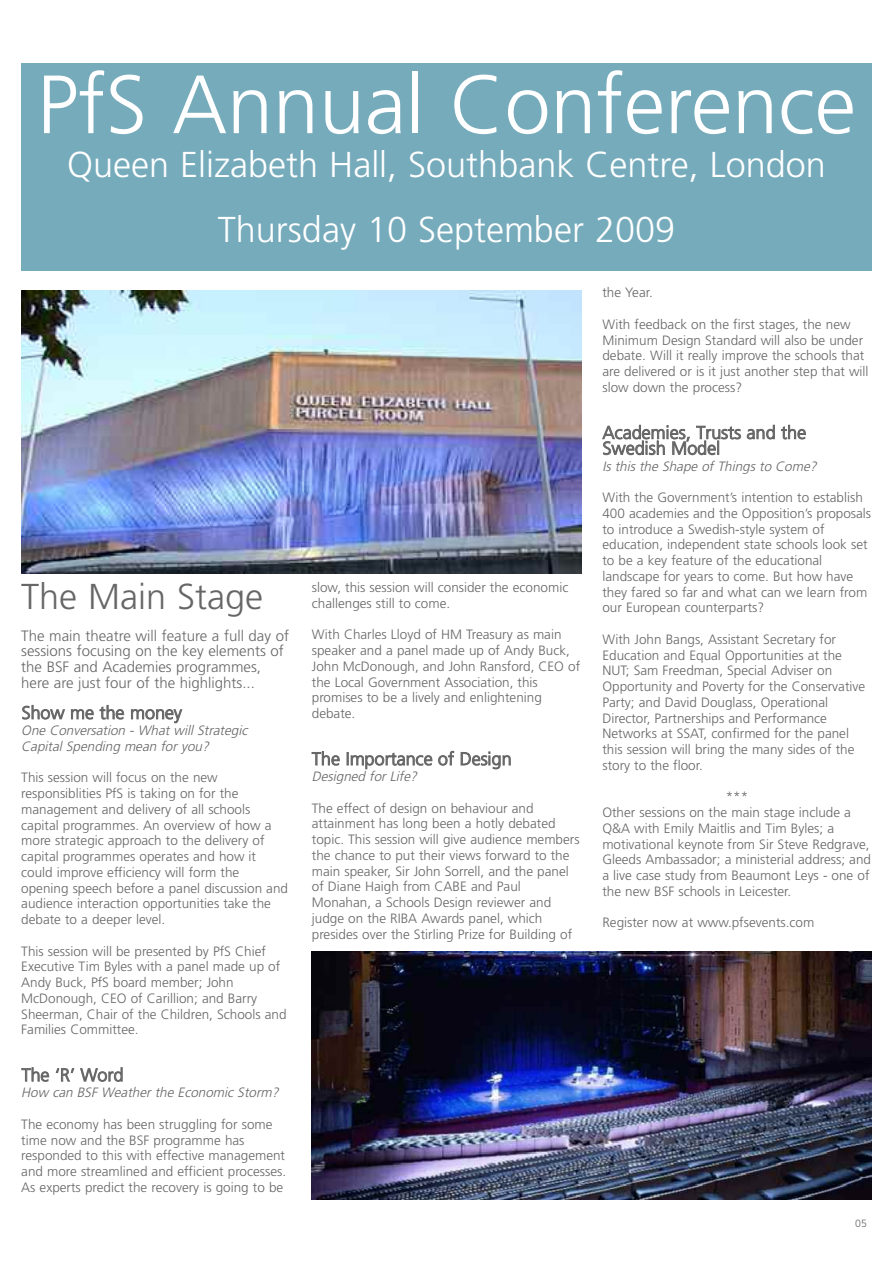
<style>
.page{position:relative;width:893px;height:1263px;background:#fff}
.page>*{position:absolute;margin:0;border:0;box-sizing:border-box;transform-origin:0 0}
.t1{font:300 82.5px "Frutiger LT Com";color:#fff}
.t2{font:300 36px/64.9px "Frutiger LT Com";color:#fff;text-align:center}
.t3{font:300 36px "Frutiger LT Com";color:#666}
.t4{font:300 18px/15.8px "Frutiger LT Com";color:#666}
.t5{font:300 15px/15.8px "Frutiger LT Com";color:#666}
.t6{font:300 13.5px/15.8px "Frutiger LT Com";color:#666}
.t7{font:italic 300 13.5px/15.8px "Frutiger LT Com";color:#666}
.t8{font:300 10.5px "Frutiger LT Com";color:#666}
</style>
<div class="page">
<div style="left:21px;top:64px;width:851px;height:207px;background:#76abbc"></div>
<img style="left:21px;top:291px;width:560px;height:282px">
<img style="left:312px;top:951px;width:560px;height:248px">
<h1 class="t1" style="left:37px;top:57px;width:821px">PfS Annual Conference</h1>
<h2 class="t2" style="left:67px;top:132px;width:760px">Queen Elizabeth Hall, Southbank Centre, London<br>Thursday 10 September 2009</h2>
<h2 class="t3" style="left:21px;top:576px;width:244px">The Main Stage</h2>
<p class="t5" style="left:21px;top:628px;width:269px">The main theatre will feature a full day of sessions focusing on the key elements of the BSF and Academies programmes, here are just four of the highlights...</p>
<h3 class="t4" style="left:22px;top:705px;width:162px">Show me the money</h3>
<p class="t7" style="left:21px;top:723px;width:231px">One Conversation - What will Strategic<br>Capital Spending mean for you?</p>
<p class="t6" style="left:21px;top:770px;width:268px">This session will focus on the new responsiblities PfS is taking on for the management and delivery of all schools capital programmes. An overview of how a more strategic approach to the delivery of capital programmes operates and how it could improve efficiency will form the opening speech before a panel discussion and audience interaction opportunities take the debate to a deeper level.</p>
<p class="t6" style="left:21px;top:943px;width:267px">This session will be presented by PfS Chief Executive Tim Byles with a panel made up of Andy Buck, PfS board member; John McDonough, CEO of Carillion; and Barry Sheerman, Chair of the Children, Schools and Families Committee.</p>
<h3 class="t4" style="left:22px;top:1067px;width:103px">The ‘R’ Word</h3>
<p class="t7" style="left:21px;top:1085px;width:262px">How can BSF Weather the Economic Storm?</p>
<p class="t6" style="left:21px;top:1116px;width:266px">The economy has been struggling for some time now and the BSF programme has responded to this with effective management and more streamlined and efficient processes.<br>As experts predict the recovery is going to be</p>
<p class="t6" style="left:312px;top:580px;width:258px">slow, this session will consider the economic challenges still to come.</p>
<p class="t6" style="left:312px;top:627px;width:270px">With Charles Lloyd of HM Treasury as main speaker and a panel made up of Andy Buck, John McDonough, and John Ransford, CEO of the Local Government Association, this promises to be a lively and enlightening debate.</p>
<h3 class="t4" style="left:312px;top:751px;width:201px">The Importance of Design</h3>
<p class="t7" style="left:312px;top:769px;width:110px">Designed for Life?</p>
<p class="t6" style="left:312px;top:800px;width:269px">The effect of design on behaviour and attainment has long been a hotly debated topic. This session will give audience members the chance to put their views forward to the main speaker, Sir John Sorrell, and the panel of Diane Haigh from CABE and Paul Monahan, a Schools Design reviewer and judge on the RIBA Awards panel, which presides over the Stirling Prize for Building of</p>
<p class="t6" style="left:602px;top:285px;width:52px">the Year.</p>
<p class="t6" style="left:602px;top:316px;width:268px">With feedback on the first stages, the new Minimum Design Standard will also be under debate. Will it really improve the schools that are delivered or is it just another step that will slow down the process?</p>
<h3 class="t4" style="left:603px;top:425px;width:205px">Academies, Trusts and the<br>Swedish Model</h3>
<p class="t7" style="left:602px;top:458px;width:219px">Is this the Shape of Things to Come?</p>
<p class="t6" style="left:602px;top:490px;width:270px">With the Government’s intention to establish 400 academies and the Opposition’s proposals to introduce a Swedish-style system of education, independent state schools look set to be a key feature of the educational landscape for years to come. But how have they fared so far and what can we learn from our European counterparts?</p>
<p class="t6" style="left:602px;top:631px;width:264px">With John Bangs, Assistant Secretary for Education and Equal Opportunities at the NUT; Sam Freedman, Special Adviser on Opportunity and Poverty for the Conservative Party; and David Douglass, Operational Director, Partnerships and Performance Networks at SSAT, confirmed for the panel this session will bring the many sides of the story to the floor.</p>
<p class="t6" style="left:602px;top:789px;width:270px;text-indent:123px">***<br>Other sessions on the main stage include a Q&amp;A with Emily Maitlis and Tim Byles; a motivational keynote from Sir Steve Redgrave, Gleeds Ambassador; a ministerial address; and a live case study from Beaumont Leys - one of the new BSF schools in Leicester.</p>
<p class="t6" style="left:602px;top:915px;width:213px">Register now at www.pfsevents.com</p>
<p class="t8" style="left:855px;top:1217px;width:13px">05</p>
</div>
